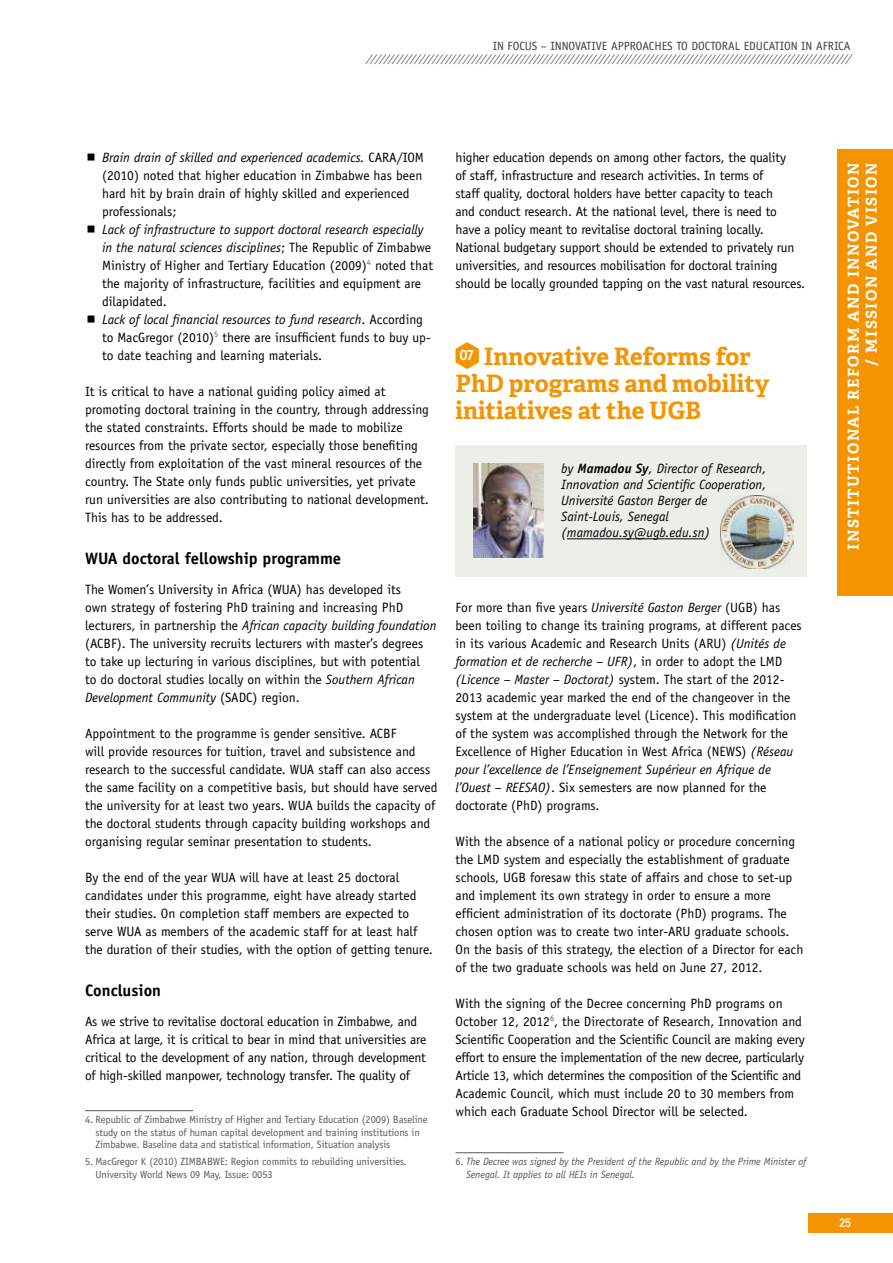
<style>
.page{position:relative;width:893px;height:1263px;background:#fff}
.page>*{position:absolute;margin:0;border:0;box-sizing:border-box;transform-origin:0 0}
.t1{font:700 24px/27px "Adelle";color:#f39400}
.t2{font:700 16.5px "Officina Sans Std";color:#000}
.t3{font:700 15px/18px "Adelle";color:#fff;text-align:right}
.t4{font:13.5px/18px "Officina Sans Std";color:#000}
.t5{font:italic 13.5px/16.2px "Officina Sans Std";color:#000}
.t6{font:12px "Officina Sans Std";color:#3e3d40}
.t7{font:12px "DIN Mittelschrift Std";color:#fff}
.t8{font:10.5px/12.6px "Officina Sans Std";letter-spacing:-.01em;color:#58585a}
.t9{font:italic 10.5px "Officina Sans Std";color:#3e3d40}
.t10{font:italic 10.5px/12.6px "Officina Sans Std";letter-spacing:-.01em;color:#58585a}
.s1{font-style:italic}
.s2{font-weight:700}
.s3{font-style:normal}
</style>
<div class="page">
<div style="left:808px;top:1213px;width:85px;height:20px;background:#f39400"></div>
<div style="left:838px;top:149px;width:55px;height:446px;background:#f39400"></div>
<hr style="left:85px;top:1110px;width:108px;height:1px;background:#58585a">
<svg style="left:455px;top:342px;width:24px;height:27px"></svg>
<div style="left:455px;top:445px;width:352px;height:131px;background:#ebefe8"></div>
<img style="left:473px;top:463px;width:70px;height:94px">
<hr style="left:567px;top:538px;width:138px;height:1px;background:#000">
<img style="left:721px;top:495px;width:73px;height:73px">
<hr style="left:455px;top:1152px;width:108px;height:1px;background:#58585a">
<p class="t6" style="left:493px;top:39px;width:69px">IN FOCUS – Innovative</p>
<p class="t6" style="left:611px;top:39px;width:14px">Approac</p>
<p class="t6" style="left:654px;top:39px;width:51px">hes to Doctoral</p>
<p class="t6" style="left:744px;top:39px;width:13px">Education</p>
<p class="t6" style="left:801px;top:39px;width:28px">in Africa</p>
<p class="t9" style="left:366px;top:52px;width:489px">//////////////////////////////////////////////////////////////////////////////////////////////////////////////</p>
<p class="t4" style="left:102px;top:148px;width:323px"><span class="s1">Brain drain of skilled and experienced academics.</span> CARA/IOM (2010) noted that higher education in Zimbabwe has been hard hit by brain drain of highly skilled and experienced professionals;</p>
<p class="t4" style="left:102px;top:220px;width:333px"><span class="s1">Lack of infrastructure to support doctoral research especially in the natural sciences disciplines</span>; The Republic of Zimbabwe Ministry of Higher and Tertiary Education (2009)<sup>4</sup> noted that the majority of infrastructure, facilities and equipment are dilapidated.<br><span class="s1">Lack of local financial resources to fund research</span>. According to MacGregor (2010)<sup>5</sup> there are insufficient funds to buy up&shy;to date teaching and learning materials.</p>
<p class="t4" style="left:85px;top:382px;width:345px">It is critical to have a national guiding policy aimed at promoting doctoral training in the country, through addressing the stated constraints. Efforts should be made to mobilize resources from the private sector, especially those benefiting directly from exploitation of the vast mineral resources of the country. The State only funds public universities, yet private run universities are also contributing to national development.<br>This has to be addressed.</p>
<p class="t2" style="left:85px;top:548px;width:258px">WUA doctoral fellowship programme</p>
<p class="t4" style="left:85px;top:580px;width:353px">The Women’s University in Africa (WUA) has developed its<br>own strategy of fostering PhD training and increasing PhD lecturers, in partnership the <span class="s1">African capacity building foundation </span>(ACBF). The university recruits lecturers with master’s degrees to take up lecturing in various disciplines, but with potential<br>to do doctoral studies locally on within the <span class="s1">Southern African Development Community</span> (SADC) region.</p>
<p class="t4" style="left:85px;top:724px;width:354px">Appointment to the programme is gender sensitive. ACBF<br>will provide resources for tuition, travel and subsistence and research to the successful candidate. WUA staff can also access the same facility on a competitive basis, but should have served the university for at least two years. WUA builds the capacity of the doctoral students through capacity building workshops and organising regular seminar presentation to students.</p>
<p class="t4" style="left:85px;top:868px;width:349px">By the end of the year WUA will have at least 25 doctoral candidates under this programme, eight have already started their studies. On completion staff members are expected to serve WUA as members of the academic staff for at least half the duration of their studies, with the option of getting tenure.</p>
<p class="t2" style="left:85px;top:980px;width:78px">Conclusion</p>
<p class="t4" style="left:85px;top:1012px;width:343px">As we strive to revitalise doctoral education in Zimbabwe, and Africa at large, it is critical to bear in mind that universities are critical to the development of any nation, through development of high-skilled manpower, technology transfer. The quality of</p>
<p class="t8" style="left:96px;top:1113px;width:334px;text-indent:-10px">4. Republic of Zimbabwe Ministry of Higher and Tertiary Education (2009) Baseline study on the status of human capital development and training institutions in<br>Zimbabwe. Baseline data and statistical information, Situation analysis</p>
<p class="t8" style="left:96px;top:1155px;width:313px;text-indent:-10px">5. MacGregor K (2010) ZIMBABWE: Region commits to rebuilding universities.<br>University World News 09 May, Issue: 0053</p>
<p class="t4" style="left:455px;top:148px;width:351px">higher education depends on among other factors, the quality<br>of staff, infrastructure and research activities. In terms of<br>staff quality, doctoral holders have better capacity to teach<br>and conduct research. At the national level, there is need to have a policy meant to revitalise doctoral training locally.<br>National budgetary support should be extended to privately run universities, and resources mobilisation for doctoral training should be locally grounded tapping on the vast natural resources.</p>
<h1 class="t1" style="left:455px;top:343px;width:315px"><sup>07</sup> Innovative Reforms for<br>PhD programs and mobility initiatives at the UGB</h1>
<p class="t5" style="left:561px;top:460px;width:207px">by <span class="s2">Mamadou Sy</span>, Director of Research,<br>Innovation and Scientific Cooperation,<br>Université Gaston Berger de<br>Saint-Louis, Senegal (mamadou.sy@ugb.edu.sn)</p>
<p class="t4" style="left:455px;top:598px;width:348px">For more than five years <span class="s1">Université Gaston Berger</span> (UGB) has been toiling to change its training programs, at different paces in its various Academic and Research Units (ARU) <span class="s1">(Unités de formation et de recherche – UFR)</span>, in order to adopt the LMD <span class="s1">(Licence – Master – Doctorat)</span> system. The start of the 2012- 2013 academic year marked the end of the changeover in the system at the undergraduate level (Licence). This modification of the system was accomplished through the Network for the Excellence of H igher Education in West Africa (NEWS) <span class="s1">(Réseau pour l’excellence de l’Enseignement Supérieur en Afrique de l’Ouest – REESAO)</span>. Six semesters are now planned for the doctorate (PhD) programs.</p>
<p class="t4" style="left:455px;top:832px;width:349px">With the absence of a national policy or procedure concerning the LMD system and especially the establishment of graduate schools, UGB foresaw this state of affairs and chose to set-up and implement its own strategy in order to ensure a more efficient administration of its doctorate (PhD) programs. The chosen option was to create two inter-ARU graduate schools.<br>On the basis of this strategy, the election of a Director for each of the two graduate schools was held on June 27, 2012.</p>
<p class="t4" style="left:455px;top:994px;width:351px">With the signing of the Decree concerning PhD programs on October 12, 2012<sup>6</sup>, the Directorate of Research, Innovation and Scientific Cooperation and the Scientific Council are making every effort to ensure the implementation of the new decree, particularly Article 13, which determines the composition of the Scientific and Academic Council, which must include 20 to 30 members from which each Graduate School Director will be selected.</p>
<p class="t10" style="left:466px;top:1155px;width:342px;text-indent:-10px"><span class="s3">6.</span> The Decree was signed by the President of the Republic and by the Prime Minister of<br>Senegal. It applies to all HEIs in Senegal.</p>
<p class="t3" style="left:844px;top:550px;width:388px;rotate:-90deg">Institutional Reform and innovation / Mission and Vision</p>
<p class="t7" style="left:839px;top:1216px;width:13px">25</p>
</div>
